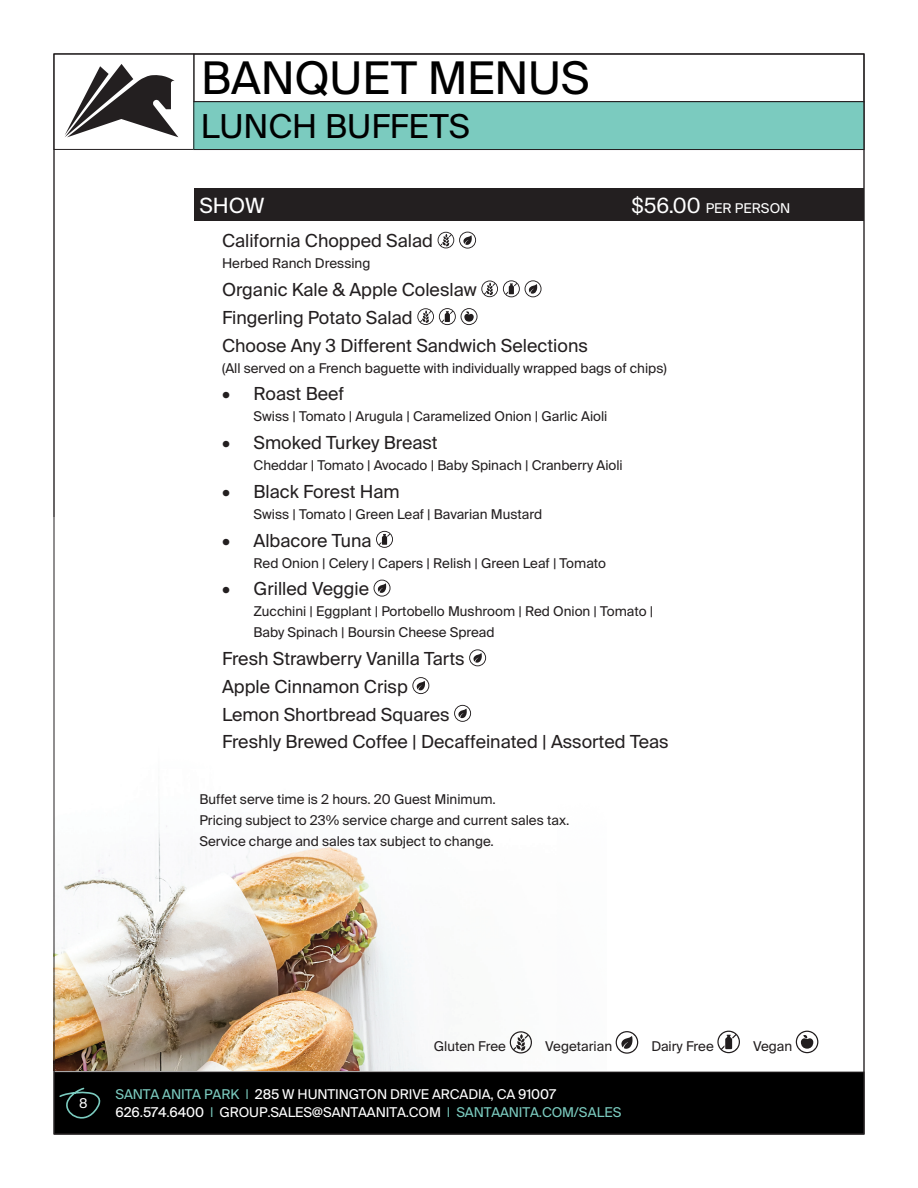
<style>
.page{position:relative;width:918px;height:1188px;background:#fff}
.page>*{position:absolute;margin:0;border:0;box-sizing:border-box;transform-origin:0 0}
.t1{font:45px "Suisse Intl";letter-spacing:-.005em;color:#000}
.t2{font:33px "Suisse Intl";color:#000}
.t3{font:21px "Suisse Intl";color:#fff}
.t4{font:18px/27.8px "Suisse Intl";color:#231f20}
.t5{font:13.5px/21px "Suisse Intl";color:#231f20}
.t6{font:13.5px/18px "Suisse Intl";letter-spacing:-.01em;color:#fff}
.s1{font-size:21px}
.s2{color:#7bcbbf}
</style>
<div class="page">
<div style="left:54px;top:54px;width:140px;height:96px;border:1px solid #231f20"></div>
<svg style="left:65px;top:64px;width:113px;height:73px"></svg>
<div style="left:54px;top:1072px;width:810px;height:62px;background:#000"></div>
<div style="left:54px;top:1072px;width:810px;height:62px;border:1px solid #231f20"></div>
<svg style="left:59px;top:1087px;width:42px;height:32px"></svg>
<img style="left:56px;top:530px;width:468px;height:541px">
<div style="left:194px;top:188px;width:670px;height:32px;background:#231f20"></div>
<svg style="left:438px;top:232px;width:38px;height:17px"></svg>
<svg style="left:481px;top:280px;width:61px;height:17px"></svg>
<svg style="left:417px;top:308px;width:61px;height:17px"></svg>
<svg style="left:376px;top:531px;width:17px;height:17px"></svg>
<svg style="left:374px;top:580px;width:17px;height:17px"></svg>
<svg style="left:469px;top:649px;width:17px;height:17px"></svg>
<svg style="left:412px;top:677px;width:17px;height:17px"></svg>
<svg style="left:454px;top:705px;width:17px;height:17px"></svg>
<div style="left:194px;top:102px;width:670px;height:48px;background:#7bcbbf"></div>
<div style="left:193px;top:101px;width:671px;height:49px;border:1px solid #231f20"></div>
<svg style="left:510px;top:1031px;width:22px;height:22px"></svg>
<svg style="left:616px;top:1031px;width:22px;height:23px"></svg>
<svg style="left:717px;top:1031px;width:23px;height:22px"></svg>
<svg style="left:796px;top:1031px;width:22px;height:22px"></svg>
<h1 class="t1" style="left:201px;top:52px;width:390px">BANQUET MENUS</h1>
<h2 class="t2" style="left:201px;top:107px;width:271px">LUNCH BUFFETS</h2>
<h3 class="t3" style="left:200px;top:193px;width:66px">SHOW</h3>
<p class="t6" style="left:631px;top:199px;width:160px"><span class="s1">$56.00</span> PER PERSON</p>
<h3 class="t4" style="left:222px;top:227px;width:212px">California Chopped Salad</h3>
<p class="t5" style="left:222px;top:253px;width:150px">Herbed Ranch Dressing</p>
<h3 class="t4" style="left:222px;top:276px;width:367px">Organic Kale &amp; Apple Coleslaw<br>Fingerling Potato Salad<br>Choose Any 3 Different Sandwich Selections</h3>
<p class="t5" style="left:222px;top:357px;width:446px">(All served on a French baguette with individually wrapped bags of chips)</p>
<h3 class="t4" style="left:222px;top:380px;width:124px">• Roast Beef</h3>
<p class="t5" style="left:254px;top:406px;width:355px">Swiss | Tomato | Arugula | Caramelized Onion | Garlic Aioli</p>
<h3 class="t4" style="left:222px;top:429px;width:217px">• Smoked Turkey Breast</h3>
<p class="t5" style="left:254px;top:455px;width:371px">Cheddar | Tomato | Avocado | Baby Spinach | Cranberry Aioli</p>
<h3 class="t4" style="left:222px;top:478px;width:179px">• Black Forest Ham</h3>
<p class="t5" style="left:254px;top:504px;width:290px">Swiss | Tomato | Green Leaf | Bavarian Mustard</p>
<h3 class="t4" style="left:222px;top:526px;width:151px">• Albacore Tuna</h3>
<p class="t5" style="left:254px;top:552px;width:354px">Red Onion | Celery | Capers | Relish | Green Leaf | Tomato</p>
<h3 class="t4" style="left:222px;top:575px;width:149px">• Grilled Veggie</h3>
<p class="t5" style="left:254px;top:601px;width:401px">Zucchini | Eggplant | Portobello Mushroom | Red Onion | Tomato |<br>Baby Spinach | Boursin Cheese Spread</p>
<h3 class="t4" style="left:222px;top:645px;width:448px">Fresh Strawberry Vanilla Tarts<br>Apple Cinnamon Crisp<br>Lemon Shortbread Squares<br>Freshly Brewed Coffee | Decaffeinated | Assorted Teas</h3>
<p class="t5" style="left:200px;top:789px;width:371px">Buffet serve time is 2 hours. 20 Guest Minimum.<br>Pricing subject to 23% service charge and current sales tax.<br>Service charge and sales tax subject to change.</p>
<p class="t6" style="left:79px;top:1095px;width:10px">8</p>
<p class="t5" style="left:434px;top:1035px;width:74px">Gluten Free</p>
<p class="t5" style="left:545px;top:1035px;width:68px">Vegetarian</p>
<p class="t5" style="left:651px;top:1035px;width:64px">Dairy Free</p>
<p class="t5" style="left:753px;top:1035px;width:41px">Vegan</p>
<p class="t6" style="left:116px;top:1085px;width:508px"><span class="s2">SANTA ANITA PARK |</span> 285 W HUNTINGTON DRIVE ARCADIA, CA 91007<br>626.574.6400 <span class="s2">|</span> GROUP.SALES@SANTAANITA.COM <span class="s2">| SANTAANITA.COM/SALES</span></p>
</div>
